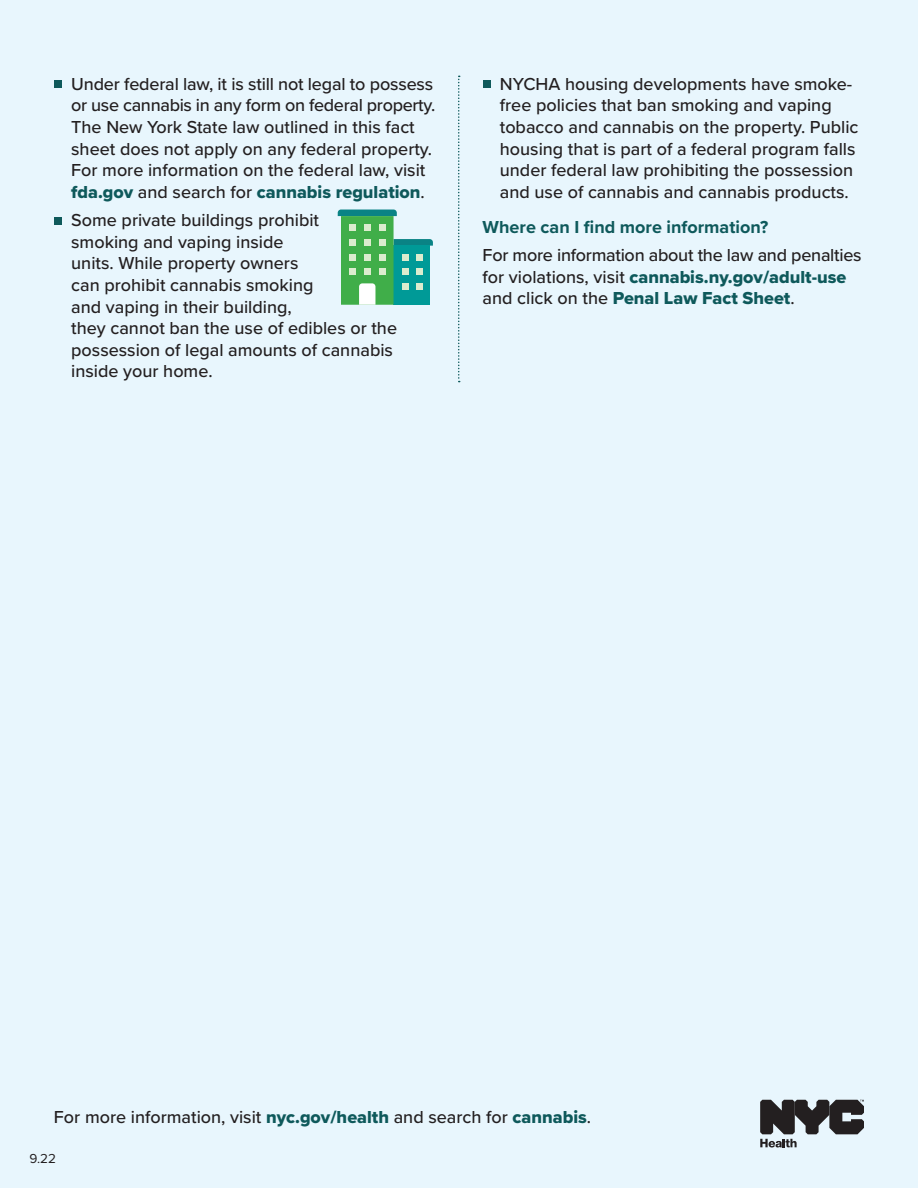
<style>
.page{position:relative;width:918px;height:1188px;background:#e8f6fd}
.page>*{position:absolute;margin:0;border:0;box-sizing:border-box;transform-origin:0 0}
.t1{font:500 18px/21.6px "Proxima Nova";color:#231f20}
.t2{font:700 18px "Proxima Nova";color:#0e595b}
.t3{font:13.5px "Proxima Nova";color:#231f20}
.s1{font-family:"Proxima Nova Extrabld";font-weight:400;color:#0e595b}
</style>
<div class="page">
<svg style="left:458px;top:76px;width:2px;height:306px"></svg>
<div style="left:483px;top:80px;width:8px;height:8px;background:#0e595b"></div>
<div style="left:54px;top:217px;width:8px;height:8px;background:#0e595b"></div>
<div style="left:54px;top:80px;width:8px;height:8px;background:#0e595b"></div>
<svg style="left:338px;top:210px;width:95px;height:95px"></svg>
<svg style="left:760px;top:1100px;width:104px;height:48px"></svg>
<p class="t1" style="left:71px;top:72px;width:366px">Under federal law, it is still not legal to possess or use cannabis in any form on federal property.<br>The New York State law outlined in this fact sheet does not apply on any federal property.<br>For more information on the federal law, visit <span class="s1">fda.gov</span> and search for <span class="s1">cannabis regulation</span>.</p>
<p class="t1" style="left:500px;top:72px;width:360px">NYCHA housing developments have smoke&shy;free policies that ban smoking and vaping tobacco and cannabis on the property. Public housing that is part of a federal program falls under federal law prohibiting the possession and use of cannabis and cannabis products.</p>
<h3 class="t2" style="left:483px;top:213px;width:287px">Where can I fnd more information?</h3>
<p class="t1" style="left:483px;top:244px;width:381px">For more information about the law and penalties for violations, visit <span class="s1">cannabis.ny.gov/adult-use </span>and click on the <span class="s1">Penal Law Fact Sheet</span>.</p>
<p class="t1" style="left:71px;top:209px;width:327px">Some private buildings prohibit<br>smoking and vaping inside<br>units. While property owners<br>can prohibit cannabis smoking<br>and vaping in their building,<br>they cannot ban the use of edibles or the possession of legal amounts of cannabis inside your home.</p>
<p class="t1" style="left:54px;top:1105px;width:539px">For more information, visit <span class="s1">nyc.gov/health</span> and search for <span class="s1">cannabis</span>.</p>
<p class="t3" style="left:30px;top:1148px;width:28px">9.22</p>
</div>
